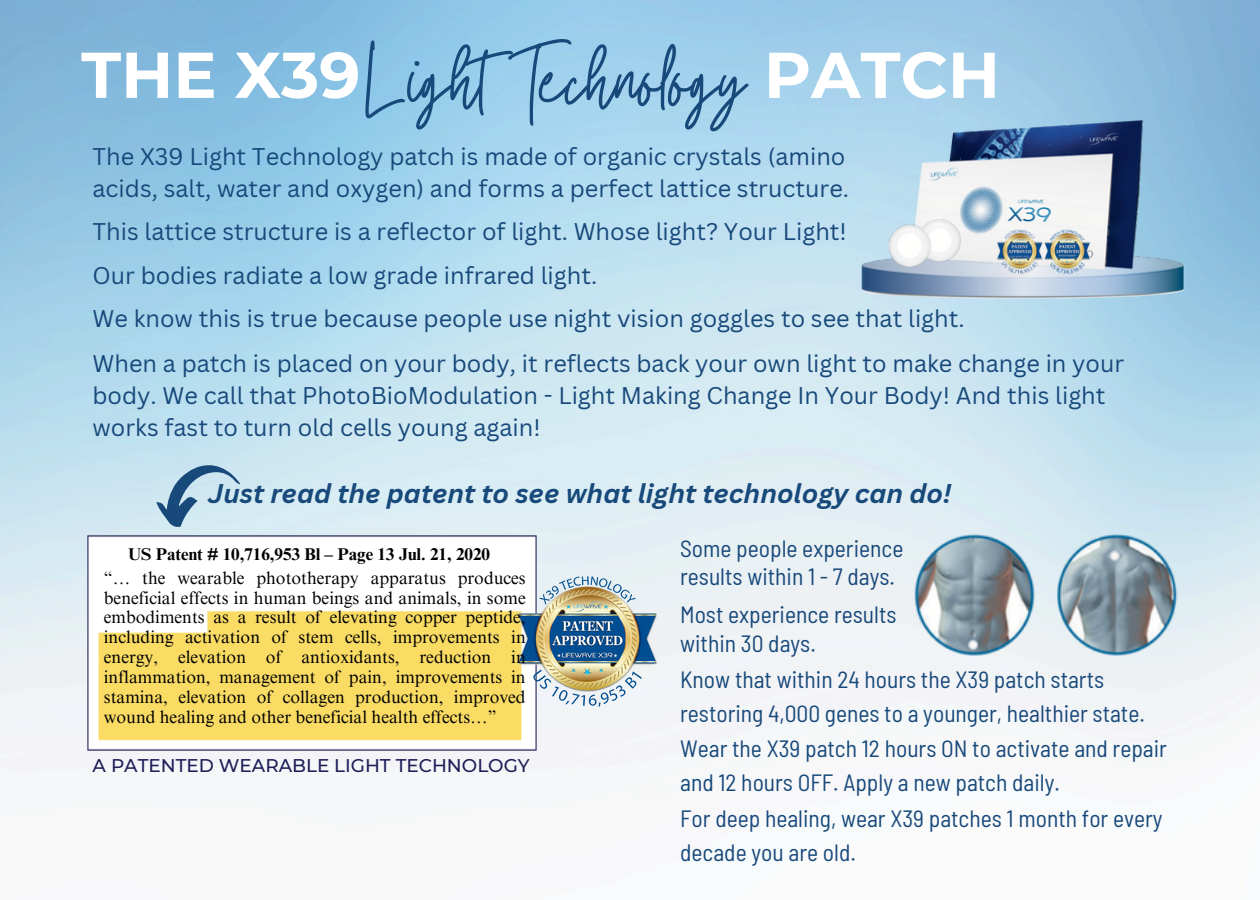
<style>
.page{position:relative;width:1260px;height:900px;background:#fff}
.page>*{position:absolute;margin:0;border:0;box-sizing:border-box;transform-origin:0 0}
.t1{font:73.25px "Twister";color:#18497b}
.t2{font:700 64.5px "Montserrat";color:#fff}
.t3{font:italic 700 26.5px "Canva Sans";color:#18497b}
.t4{font:23.5px/43.8px "Canva Sans";color:#18497b}
.t5{font:semi-condensed 23.5px/34.8px "Barlow";color:#18497b}
.t6{font:500 18.25px "Montserrat";color:#1e1e57}
.t7{font:17.75px/19.8px "Times NRMT Pro";color:#000101;text-align:justify}
.t8{font:700 17px "Times NRMT Pro";color:#000101}
</style>
<div class="page">
<img style="left:842px;top:109px;width:361px;height:206px">
<img style="left:996px;top:230px;width:94px;height:45px">
<img style="left:909px;top:527px;width:277px;height:139px">
<img style="left:80px;top:528px;width:463px;height:229px">
<img style="left:516px;top:575px;width:144px;height:135px">
<svg style="left:156px;top:465px;width:84px;height:62px;background:#a2c0d4"></svg>
<h4 class="t1" style="left:363px;top:29px;width:385px">LightTechnology</h4>
<p class="t2" style="left:81px;top:35px;width:281px">THE X39</p>
<p class="t2" style="left:764px;top:35px;width:238px">PATCH</p>
<h3 class="t4" style="left:93px;top:140px;width:758px;line-height:32px">The X39 Light Technology patch is made of organic crystals (amino acids, salt, water and oxygen) and forms a perfect lattice structure.</h3>
<h3 class="t4" style="left:93px;top:209px;width:1033px">This lattice structure is a reflector of light. Whose light? Your Light!<br>Our bodies radiate a low grade infrared light.<br>We know this is true because people use night vision goggles to see that light.<br>When a patch is placed on your body, it reflects back your own light to make change in your</h3>
<h3 class="t4" style="left:93px;top:378px;width:1015px;line-height:32px">body. We call that PhotoBioModulation - Light Making Change In Your Body! And this light works fast to turn old cells young again!</h3>
<p class="t3" style="left:208px;top:475px;width:745px">Just read the patent to see what light technology can do!</p>
<h1 class="t8" style="left:128px;top:548px;width:364px">US Patent # 10,716,953 Bl – Page 13 Jul. 21, 2020</h1>
<h2 class="t7" style="left:104px;top:570px;width:423px">“… the wearable phototherapy apparatus produces beneficial effects in human beings and animals, in some embodiments as a result of elevating copper peptide, including activation of stem cells, improvements in energy, elevation of antioxidants, reduction in inflammation, management of pain, improvements in stamina, elevation of collagen production, improved wound healing and other beneficial health effects…”</h2>
<h2 class="t6" style="left:93px;top:754px;width:439px">A PATENTED WEARABLE LIGHT TECHNOLOGY</h2>
<p class="t5" style="left:680px;top:534px;width:225px;line-height:27.5px">Some people experience results within 1 - 7 days.</p>
<p class="t5" style="left:680px;top:598px;width:218px;line-height:29.8px">Most experience results within 30 days.</p>
<p class="t5" style="left:680px;top:661px;width:488px">Know that within 24 hours the X39 patch starts restoring 4,000 genes to a younger, healthier state.<br>Wear the X39 patch 12 hours ON to activate and repair and 12 hours OFF. Apply a new patch daily.<br>For deep healing, wear X39 patches 1 month for every decade you are old.</p>
</div>
